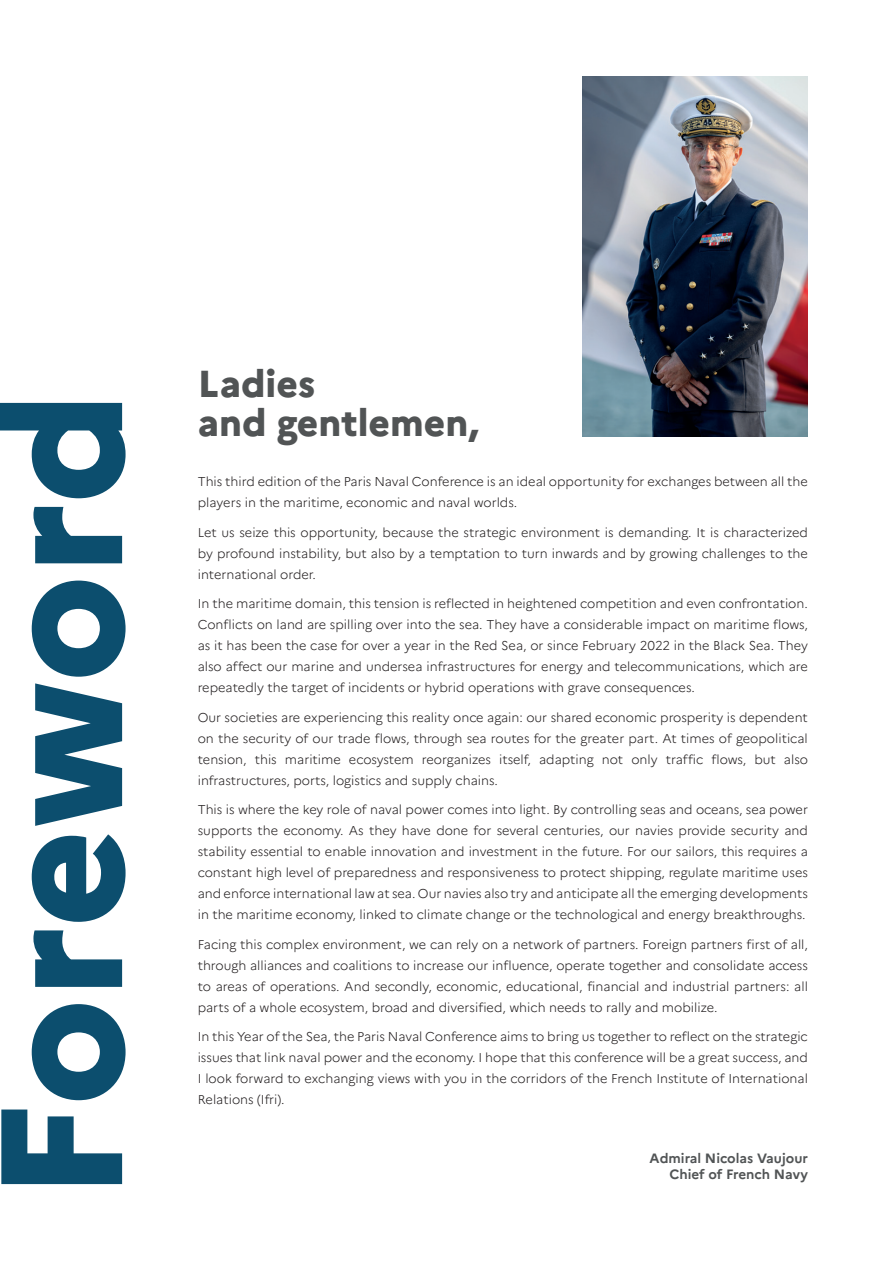
<style>
.page{position:relative;width:893px;height:1263px;background:#fff}
.page>*{position:absolute;margin:0;border:0;box-sizing:border-box;transform-origin:0 0}
.t1{font:800 172.5px "Marianne";letter-spacing:-.005em;color:#0c4e6e}
.t2{font:800 37.5px "Marianne";color:#515455}
.t3{font:700 13.5px "Marianne";color:#515455}
.t4{font:300 12.75px/21px "Marianne";color:#231f20;text-align:justify}
</style>
<div class="page">
<img style="left:583px;top:77px;width:225px;height:359px">
<p class="t1" style="left:-45px;top:1201px;width:811px;rotate:-90deg">Foreword</p>
<p class="t2" style="left:198px;top:361px;width:119px">Ladies</p>
<p class="t2" style="left:198px;top:400px;width:282px">and gentlemen,</p>
<p class="t4" style="left:198px;top:471px;width:612px">This third edition of the Paris Naval Conference is an ideal opportunity for exchanges between all the players in the maritime, economic and naval worlds.</p>
<p class="t4" style="left:198px;top:522px;width:612px">Let us seize this opportunity, because the strategic environment is demanding. It is characterized by profound instability, but also by a temptation to turn inwards and by growing challenges to the international order.</p>
<p class="t4" style="left:198px;top:593px;width:612px">In the maritime domain, this tension is reflected in heightened competition and even confrontation.<br>Conflicts on land are spilling over into the sea. They have a considerable impact on maritime flows, as it has been the case for over a year in the Red Sea, or since February 2022 in the Black Sea. They also affect our marine and undersea infrastructures for energy and telecommunications, which are repeatedly the target of incidents or hybrid operations with grave consequences.</p>
<p class="t4" style="left:198px;top:707px;width:612px">Our societies are experiencing this reality once again: our shared economic prosperity is dependent on the security of our trade flows, through sea routes for the greater part. At times of geopolitical tension, this maritime ecosystem reorganizes itself, adapting not only traffic flows, but also infrastructures, ports, logistics and supply chains.</p>
<p class="t4" style="left:198px;top:799px;width:612px">This is where the key role of naval power comes into light. By controlling seas and oceans, sea power supports the economy. As they have done for several centuries, our navies provide security and stability essential to enable innovation and investment in the future. For our sailors, this requires a constant high level of preparedness and responsiveness to protect shipping, regulate maritime uses and enforce international law at sea. Our navies also try and anticipate all the emerging developments in the maritime economy, linked to climate change or the technological and energy breakthroughs.</p>
<p class="t4" style="left:198px;top:934px;width:612px">Facing this complex environment, we can rely on a network of partners. Foreign partners first of all, through alliances and coalitions to increase our influence, operate together and consolidate access to areas of operations. And secondly, economic, educational, financial and industrial partners: all parts of a whole ecosystem, broad and diversified, which needs to rally and mobilize.</p>
<p class="t4" style="left:198px;top:1026px;width:612px">In this Year of the Sea, the Paris Naval Conference aims to bring us together to reflect on the strategic issues that link naval power and the economy. I hope that this conference will be a great success, and I look forward to exchanging views with you in the corridors of the French Institute of International Relations (Ifri).</p>
<p class="t3" style="left:649px;top:1150px;width:160px">Admiral Nicolas Vaujour</p>
<p class="t3" style="left:669px;top:1166px;width:140px">Chief of French Navy</p>
</div>
